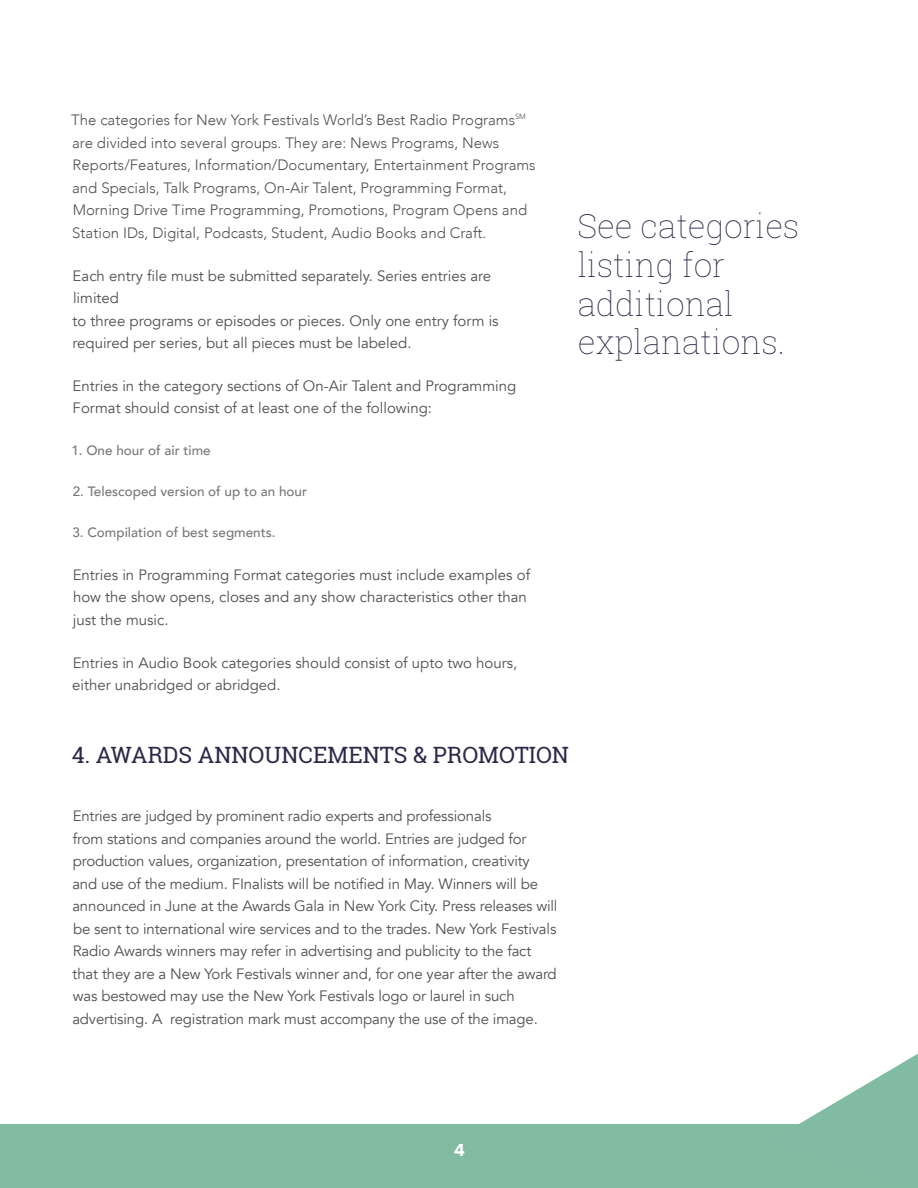
<style>
.page{position:relative;width:918px;height:1188px;background:#fff}
.page>*{position:absolute;margin:0;border:0;box-sizing:border-box;transform-origin:0 0}
.t1{font:100 33px/38.7px "Roboto Slab";color:#2a2a47}
.t2{font:22.5px "Roboto Slab";color:#2b2948}
.t3{font:700 18px "Proxima Nova";color:#fff}
.t4{font:15px/22.5px "Avenir";letter-spacing:-.01em;color:#505050}
.t5{font:300 15px/22.5px "Avenir";color:#505050}
.t6{font:500 13.5px "Avenir";color:#777}
</style>
<div class="page">
<div style="left:0;top:1124px;width:918px;height:64px;background:#81bca2"></div>
<svg style="left:799px;top:1054px;width:119px;height:70px"></svg>
<p class="t5" style="left:71px;top:109px;width:466px">The categories for New York Festivals World’s Best Radio Programs<sup>SM </sup>are divided into several groups. They are: News Programs, News Reports/Features, Information/Documentary, Entertainment Programs and Specials, Talk Programs, On-Air Talent, Programming Format, Morning Drive Time Programming, Promotions, Program Opens and Station IDs, Digital, Podcasts, Student, Audio Books and Craft.</p>
<p class="t4" style="left:72px;top:264px;width:428px">Each entry file must be submitted separately. Series entries are limited<br>to three programs or episodes or pieces. Only one entry form is required per series, but all pieces must be labeled.</p>
<p class="t4" style="left:73px;top:375px;width:445px">Entries in the category sections of On-Air Talent and Programming<br>Format should consist of at least one of the following:</p>
<p class="t6" style="left:71px;top:438px;width:141px">1. One hour of air time</p>
<p class="t6" style="left:73px;top:479px;width:236px">2. Telescoped version of up to an hour</p>
<p class="t6" style="left:72px;top:521px;width:205px">3. Compilation of best segments.</p>
<p class="t4" style="left:73px;top:564px;width:459px">Entries in Programming Format categories must include examples of how the show opens, closes and any show characteristics other than just the music.</p>
<p class="t4" style="left:72px;top:651px;width:447px">Entries in Audio Book categories should consist of upto two hours, either unabridged or abridged.</p>
<h1 class="t1" style="left:578px;top:206px;width:223px">See categories listing for additional explanations.</h1>
<h2 class="t2" style="left:72px;top:739px;width:499px">4. AWARDS ANNOUNCEMENTS &amp; PROMOTION</h2>
<p class="t4" style="left:72px;top:805px;width:487px">Entries are judged by prominent radio experts and professionals<br>from stations and companies around the world. Entries are judged for production values, organization, presentation of information, creativity and use of the medium. FInalists will be notified in May. Winners will be announced in June at the Awards Gala in New York City. Press releases will be sent to international wire services and to the trades. New York Festivals Radio Awards winners may refer in advertising and publicity to the fact that they are a New York Festivals winner and, for one year after the award was bestowed may use the New York Festivals logo or laurel in such advertising. A registration mark must accompany the use of the image.</p>
<p class="t3" style="left:454px;top:1141px;width:12px">4</p>
</div>
